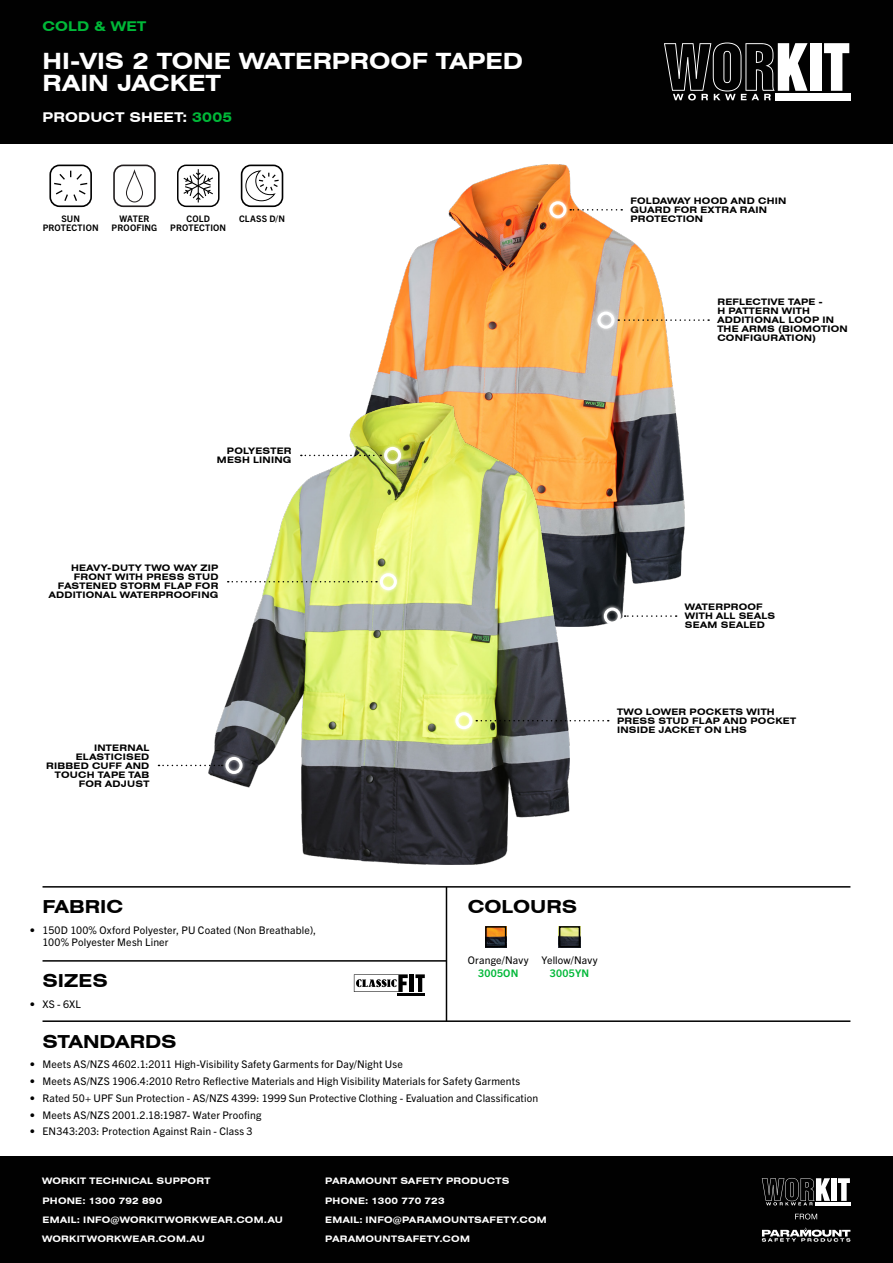
<style>
.page{position:relative;width:893px;height:1263px;background:#fff}
.page>*{position:absolute;margin:0;border:0;box-sizing:border-box;transform-origin:0 0}
.t1{font:700 expanded 22.5px/22.5px "Swiss 721 BT";color:#fff}
.t2{font:700 expanded 18px "Swiss 721 BT";color:#010101}
.t3{font:700 expanded 13.5px "Swiss 721 BT";letter-spacing:.015em;color:#fff}
.t4{font:700 expanded 13.5px "Swiss 721 BT";letter-spacing:.01em;color:#00b838}
.t5{font:10.5px/12.6px "Trade Gothic Next LT Pro";letter-spacing:.015em;color:#010101;text-align:center}
.t6{font:700 expanded 9px/9px "Swiss 721 BT";letter-spacing:.025em;color:#010101}
.t7{font:700 expanded 9px/19px "Swiss 721 BT";letter-spacing:.025em;color:#fff}
.t8{font:700 9px/9px "Trade Gothic Next LT Pro";letter-spacing:.015em;color:#010101;text-align:center}
.s1{color:#00b838}
.s2{font-weight:700;color:#00b838}
</style>
<div class="page">
<div style="left:0;top:0;width:893px;height:143px;background:#010101"></div>
<div style="left:810px;top:43px;width:11px;height:48px;background:#fff"></div>
<svg style="left:824px;top:43px;width:25px;height:48px"></svg>
<div style="left:775px;top:93px;width:75px;height:8px;background:#fff"></div>
<svg style="left:664px;top:43px;width:144px;height:57px"></svg>
<div style="left:0;top:1157px;width:893px;height:106px;background:#010101"></div>
<div style="left:831px;top:1178px;width:6px;height:23px;background:#fff"></div>
<svg style="left:838px;top:1178px;width:12px;height:23px"></svg>
<hr style="left:815px;top:1202px;width:35px;height:3px;background:#fff">
<svg style="left:762px;top:1178px;width:68px;height:27px"></svg>
<svg style="left:795px;top:1213px;width:22px;height:6px"></svg>
<svg style="left:762px;top:1227px;width:88px;height:15px"></svg>
<div style="left:49px;top:165px;width:43px;height:42px;border:2px solid #010101;border-radius:9px"></div>
<svg style="left:54px;top:171px;width:33px;height:30px"></svg>
<hr style="left:43px;top:1020px;width:807px;height:2px;background:#010101">
<hr style="left:43px;top:960px;width:403px;height:2px;background:#010101">
<hr style="left:43px;top:886px;width:807px;height:1px;background:#010101">
<hr style="left:446px;top:887px;width:1px;height:134px;background:#010101">
<div style="left:409px;top:974px;width:5px;height:18px;background:#010101"></div>
<svg style="left:415px;top:974px;width:10px;height:18px"></svg>
<hr style="left:397px;top:993px;width:28px;height:3px;background:#010101">
<svg style="left:354px;top:974px;width:54px;height:18px"></svg>
<div style="left:241px;top:165px;width:42px;height:42px;border:2px solid #010101;border-radius:9px"></div>
<svg style="left:245px;top:170px;width:34px;height:31px"></svg>
<img style="left:562px;top:929px;width:15px;height:15px">
<div style="left:559px;top:926px;width:21px;height:21px;border:2px solid #010101"></div>
<div style="left:177px;top:165px;width:43px;height:42px;border:2px solid #010101;border-radius:9px"></div>
<svg style="left:183px;top:169px;width:30px;height:33px"></svg>
<div style="left:113px;top:165px;width:43px;height:42px;border:2px solid #231f20;border-radius:9px"></div>
<svg style="left:126px;top:169px;width:17px;height:33px"></svg>
<img style="left:488px;top:929px;width:15px;height:15px">
<div style="left:485px;top:926px;width:21px;height:21px;border:2px solid #010101"></div>
<img style="left:369px;top:165px;width:316px;height:462px">
<img style="left:208px;top:402px;width:361px;height:463px">
<svg style="left:158px;top:765px;width:64px;height:1px"></svg>
<div style="left:222px;top:753px;width:24px;height:24px;background:#fff;opacity:.85"></div>
<div style="left:225px;top:757px;width:17px;height:17px;border:3px solid #fff;border-radius:50%"></div>
<svg style="left:476px;top:720px;width:133px;height:1px"></svg>
<div style="left:452px;top:709px;width:24px;height:24px;background:#fff;opacity:.85"></div>
<div style="left:455px;top:712px;width:17px;height:17px;border:3px solid #fff;border-radius:50%"></div>
<svg style="left:625px;top:615px;width:52px;height:2px"></svg>
<div style="left:600px;top:604px;width:24px;height:24px;background:#fff;opacity:.85"></div>
<div style="left:604px;top:608px;width:17px;height:17px;border:3px solid #fff;border-radius:50%"></div>
<svg style="left:301px;top:455px;width:80px;height:1px"></svg>
<div style="left:381px;top:443px;width:24px;height:24px;background:#fff;opacity:.85"></div>
<div style="left:384px;top:447px;width:17px;height:17px;border:3px solid #fff;border-radius:50%"></div>
<svg style="left:570px;top:209px;width:52px;height:2px"></svg>
<div style="left:546px;top:198px;width:24px;height:24px;background:#fff;opacity:.85"></div>
<div style="left:549px;top:201px;width:17px;height:17px;border:3px solid #fff;border-radius:50%"></div>
<svg style="left:228px;top:581px;width:149px;height:1px"></svg>
<div style="left:377px;top:570px;width:23px;height:23px;background:#fff;opacity:.85"></div>
<div style="left:380px;top:573px;width:17px;height:17px;border:3px solid #fff;border-radius:50%"></div>
<svg style="left:618px;top:319px;width:91px;height:2px"></svg>
<div style="left:594px;top:308px;width:24px;height:24px;background:#fff;opacity:.85"></div>
<div style="left:597px;top:312px;width:17px;height:17px;border:3px solid #fff;border-radius:50%"></div>
<p class="t4" style="left:43px;top:18px;width:105px">COLD &amp; WET</p>
<p class="t1" style="left:43px;top:49px;width:482px">HI-VIS 2 TONE WATERPROOF TAPED<br>RAIN JACKET</p>
<p class="t3" style="left:43px;top:109px;width:191px">PRODUCT SHEET: <span class="s1">3005</span></p>
<p class="t8" style="left:43px;top:214px;width:57px">SUN<br>PROTECTION</p>
<p class="t8" style="left:112px;top:214px;width:47px">WATER<br>PROOFING</p>
<p class="t8" style="left:170px;top:214px;width:57px">COLD<br>PROTECTION</p>
<p class="t8" style="left:239px;top:214px;width:48px">CLASS D/N</p>
<p class="t6" style="left:217px;top:446px;width:76px;text-align:right">POLYESTER<br>MESH LINING</p>
<p class="t6" style="left:49px;top:564px;width:171px;text-align:right">HEAVY-DUTY TWO WAY ZIP<br>FRONT WITH PRESS STUD<br>FASTENED STORM FLAP FOR<br>ADDITIONAL WATERPROOFING</p>
<p class="t6" style="left:46px;top:743px;width:105px;text-align:right">INTERNAL<br>ELASTICISED<br>RIBBED CUFF AND<br>TOUCH TAPE TAB<br>FOR ADJUST</p>
<p class="t6" style="left:630px;top:196px;width:157px">FOLDAWAY HOOD AND CHIN<br>GUARD FOR EXTRA RAIN<br>PROTECTION</p>
<p class="t6" style="left:717px;top:298px;width:132px">REFLECTIVE TAPE -<br>H PATTERN WITH<br>ADDITIONAL LOOP IN<br>THE ARMS (BIOMOTION<br>CONFIGURATION)</p>
<p class="t6" style="left:685px;top:603px;width:92px">WATERPROOF<br>WITH ALL SEALS<br>SEAM SEALED</p>
<p class="t6" style="left:617px;top:707px;width:181px">TWO LOWER POCKETS WITH<br>PRESS STUD FLAP AND POCKET<br>INSIDE JACKET ON LHS</p>
<p class="t2" style="left:43px;top:896px;width:82px">FABRIC</p>
<p class="t2" style="left:468px;top:896px;width:111px">COLOURS</p>
<p class="t5" style="left:43px;top:923px;width:275px;text-align:left;text-indent:-13px">• 150D 100% Oxford Polyester, PU Coated (Non Breathable),<br>100% Polyester Mesh Liner</p>
<p class="t2" style="left:43px;top:970px;width:67px">SIZES</p>
<p class="t5" style="left:30px;top:997px;width:53px">• XS - 6XL</p>
<p class="t5" style="left:468px;top:953px;width:62px">Orange/Navy<br><span class="s2">3005ON</span></p>
<p class="t5" style="left:542px;top:953px;width:57px">Yellow/Navy<br><span class="s2">3005YN</span></p>
<p class="t2" style="left:43px;top:1030px;width:136px">STANDARDS</p>
<p class="t5" style="left:30px;top:1057px;width:375px">• Meets AS/NZS 4602.1:2011 High-Visibility Safety Garments for Day/Night Use</p>
<p class="t5" style="left:30px;top:1074px;width:492px">• Meets AS/NZS 1906.4:2010 Retro Reflective Materials and High Visibility Materials for Safety Garments</p>
<p class="t5" style="left:30px;top:1091px;width:510px">• Rated 50+ UPF Sun Protection - AS/NZS 4399: 1999 Sun Protective Clothing - Evaluation and Classification</p>
<p class="t5" style="left:30px;top:1108px;width:233px">• Meets AS/NZS 2001.2.18:1987- Water Proofing</p>
<p class="t5" style="left:30px;top:1124px;width:224px">• EN343:203: Protection Against Rain - Class 3</p>
<p class="t7" style="left:42px;top:1172px;width:242px">WORKIT TECHNICAL SUPPORT<br>PHONE: 1300 792 890<br>EMAIL: INFO@WORKITWORKWEAR.COM.AU<br>WORKITWORKWEAR.COM.AU</p>
<p class="t7" style="left:325px;top:1172px;width:223px">PARAMOUNT SAFETY PRODUCTS<br>PHONE: 1300 770 723<br>EMAIL: INFO@PARAMOUNTSAFETY.COM<br>PARAMOUNTSAFETY.COM</p>
</div>
